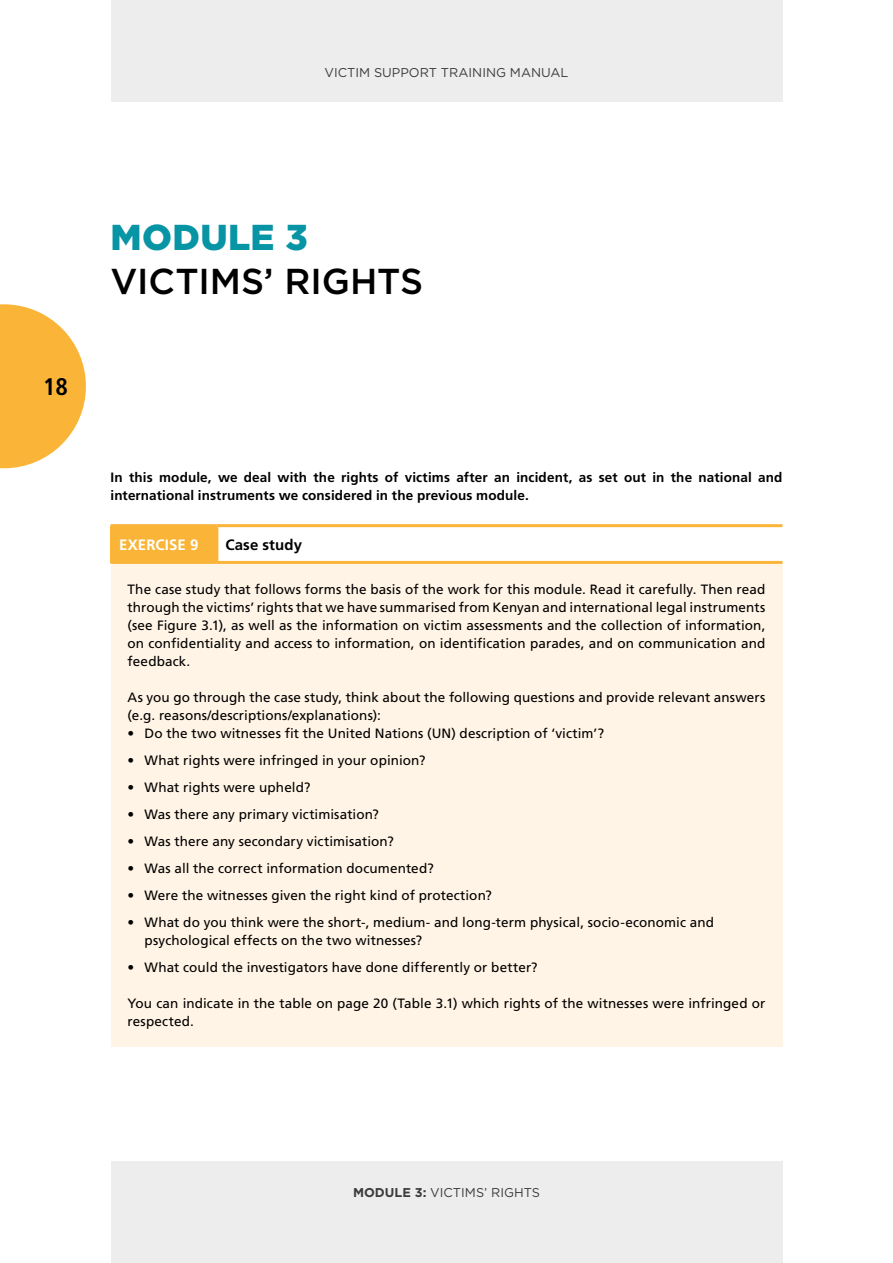
<style>
.page{position:relative;width:893px;height:1263px;background:#fff}
.page>*{position:absolute;margin:0;border:0;box-sizing:border-box;transform-origin:0 0}
.t1{font:500 36px "Gotham";color:#000}
.t2{font:900 36px "Gotham";letter-spacing:.01em;color:#0794a4}
.t3{font:700 condensed 24px "Frutiger LT Std";color:#000}
.t4{font:700 15px "Frutiger LT Std";letter-spacing:.01em;color:#fff}
.t5{font:700 15px "Frutiger LT Std";letter-spacing:.005em;color:#000}
.t6{font:13.5px/18px "Frutiger LT Std";letter-spacing:.005em;color:#000}
.t7{font:700 13.5px/18px "Frutiger LT Std";letter-spacing:.01em;color:#000}
.t8{font:12.75px "Gotham";color:#3c3c3b}
.s1{font-weight:700}
</style>
<div class="page">
<div style="left:111px;top:1161px;width:671px;height:102px;background:#ededed"></div>
<svg style="left:0;top:304px;width:86px;height:164px"></svg>
<div style="left:111px;top:0;width:671px;height:102px;background:#ededed"></div>
<div style="left:111px;top:526px;width:106px;height:36px;background:#fab538"></div>
<div style="left:111px;top:562px;width:671px;height:485px;background:#fff4e5"></div>
<hr style="left:111px;top:524px;width:106px;height:3px;background:#fab538">
<hr style="left:215px;top:527px;width:3px;height:34px;background:#fab538">
<hr style="left:217px;top:524px;width:565px;height:3px;background:#fab538">
<hr style="left:111px;top:561px;width:106px;height:3px;background:#fab538">
<hr style="left:217px;top:561px;width:565px;height:3px;background:#fab538">
<p class="t8" style="left:324px;top:64px;width:245px">VICTIM SUPPORT TRAINING MANUAL</p>
<h2 class="t3" style="left:43px;top:373px;width:26px">18</h2>
<h1 class="t2" style="left:111px;top:212px;width:199px">MODULE 3</h1>
<h1 class="t1" style="left:111px;top:258px;width:314px">VICTIMS’ RIGHTS</h1>
<p class="t7" style="left:111px;top:468px;width:673px">In this module, we deal with the rights of victims after an incident, as set out in the national and international instruments we considered in the previous module.</p>
<p class="t4" style="left:119px;top:536px;width:81px">EXERCISE 9</p>
<p class="t5" style="left:225px;top:536px;width:78px">Case study</p>
<p class="t6" style="left:128px;top:580px;width:639px;text-align:justify">The case study that follows forms the basis of the work for this module. Read it carefully. Then read through the victims’ rights that we have summarised from Kenyan and international legal instruments (see Figure 3.1), as well as the information on victim assessments and the collection of information, on confidentiality and access to information, on identification parades, and on communication and feedback.</p>
<p class="t6" style="left:128px;top:688px;width:639px">As you go through the case study, think about the following questions and provide relevant answers (e.g. reasons/descriptions/explanations):</p>
<p class="t6" style="left:128px;top:724px;width:478px">• Do the two witnesses fit the United Nations (UN) description of ‘victim’?</p>
<p class="t6" style="left:128px;top:751px;width:299px">• What rights were infringed in your opinion?</p>
<p class="t6" style="left:128px;top:778px;width:185px">• What rights were upheld?</p>
<p class="t6" style="left:128px;top:805px;width:253px">• Was there any primary victimisation?</p>
<p class="t6" style="left:128px;top:832px;width:268px">• Was there any secondary victimisation?</p>
<p class="t6" style="left:128px;top:859px;width:308px">• Was all the correct information documented?</p>
<p class="t6" style="left:128px;top:886px;width:366px">• Were the witnesses given the right kind of protection?</p>
<p class="t6" style="left:145px;top:913px;width:571px;text-indent:-17px">• What do you think were the short-, medium- and long-term physical, socio-economic and psychological effects on the two witnesses?</p>
<p class="t6" style="left:128px;top:958px;width:411px">• What could the investigators have done differently or better?</p>
<p class="t6" style="left:128px;top:994px;width:639px">You can indicate in the table on page 20 (Table 3.1) which rights of the witnesses were infringed or respected.</p>
<p class="t8" style="left:353px;top:1184px;width:188px"><span class="s1">MODULE 3:</span> VICTIMS’ RIGHTS</p>
</div>
